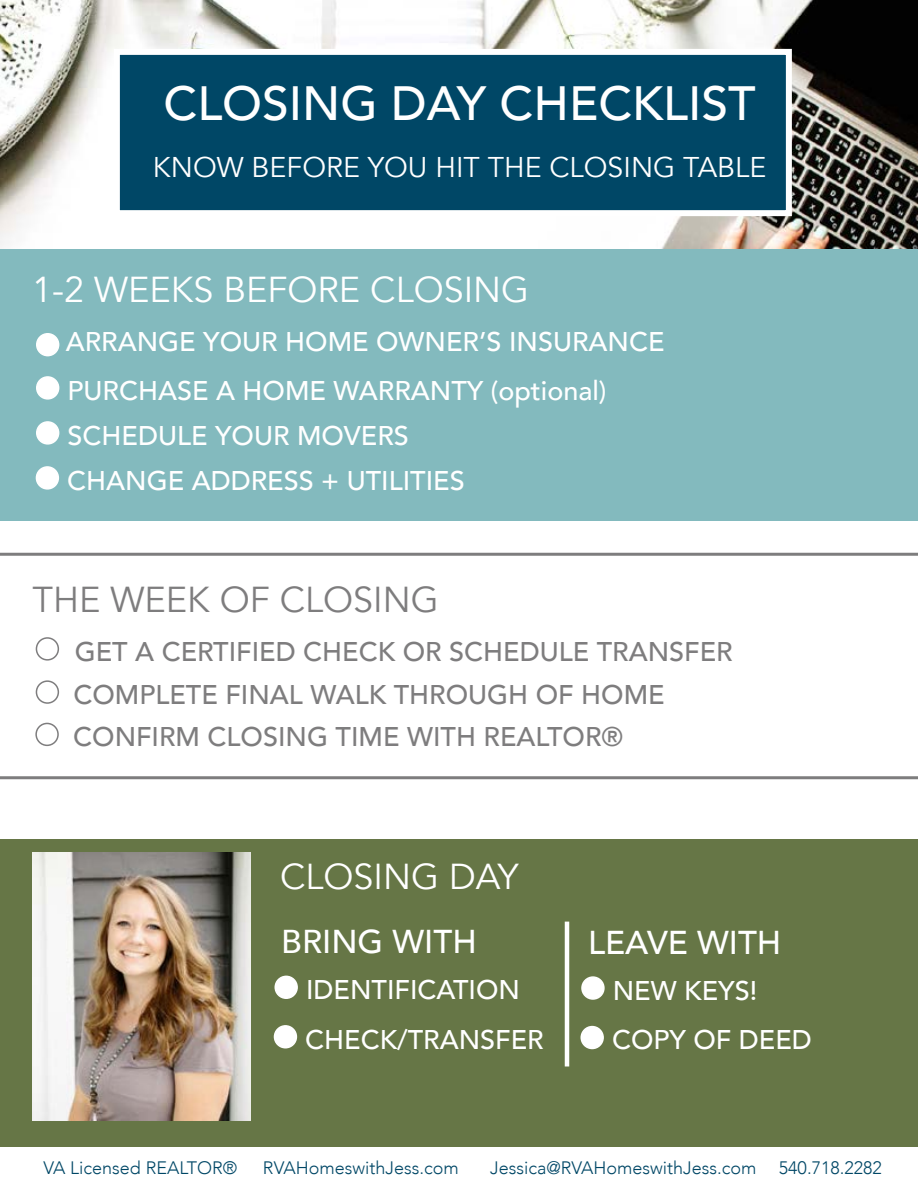
<style>
.page{position:relative;width:918px;height:1188px;background:#fff}
.page>*{position:absolute;margin:0;border:0;box-sizing:border-box;transform-origin:0 0}
.t1{font:500 48px "Avenir";color:#fff}
.t2{font:36px "Avenir";color:#fff}
.t3{font:36px "Avenir";color:#7e7d7e}
.t4{font:500 33px "Avenir";color:#fff}
.t5{font:28.5px "Avenir";color:#fff}
.t6{font:500 27px/49.5px "Avenir";color:#fff}
.t7{font:500 27px "Avenir";color:#7e7d7e}
.t8{font:300 18px "Avenir";color:#004766}
</style>
<div class="page">
<div style="left:1px;top:232px;width:917px;height:288px;background:#83babe"></div>
<img style="left:1px;top:0;width:917px;height:248px">
<div style="left:114px;top:49px;width:678px;height:167px;background:#004766;border:6px solid #fff"></div>
<div style="left:0;top:839px;width:918px;height:308px;background:#667646"></div>
<img style="left:32px;top:852px;width:219px;height:268px">
<div style="left:37px;top:334px;width:22px;height:22px;background:#fff;border-radius:50%"></div>
<div style="left:36px;top:333px;width:23px;height:23px;border:2px solid #fff;border-radius:50%"></div>
<div style="left:37px;top:377px;width:22px;height:22px;background:#fff;border-radius:50%"></div>
<div style="left:36px;top:376px;width:23px;height:24px;border:2px solid #fff;border-radius:50%"></div>
<div style="left:36px;top:637px;width:23px;height:24px;border:2px solid #7e7d7e;border-radius:50%"></div>
<div style="left:36px;top:680px;width:23px;height:24px;border:2px solid #7e7d7e;border-radius:50%"></div>
<div style="left:37px;top:422px;width:22px;height:22px;background:#fff;border-radius:50%"></div>
<div style="left:36px;top:421px;width:23px;height:24px;border:2px solid #fff;border-radius:50%"></div>
<div style="left:36px;top:467px;width:22px;height:22px;background:#fff;border-radius:50%"></div>
<div style="left:36px;top:466px;width:23px;height:24px;border:2px solid #fff;border-radius:50%"></div>
<div style="left:35px;top:723px;width:24px;height:23px;border:2px solid #7e7d7e;border-radius:50%"></div>
<div style="left:275px;top:976px;width:22px;height:22px;background:#fff;border-radius:50%"></div>
<div style="left:275px;top:976px;width:23px;height:23px;border:2px solid #fff;border-radius:50%"></div>
<div style="left:275px;top:1026px;width:21px;height:22px;background:#fff;border-radius:50%"></div>
<div style="left:274px;top:1025px;width:23px;height:23px;border:2px solid #fff;border-radius:50%"></div>
<hr style="left:565px;top:922px;width:4px;height:144px;background:#fff">
<div style="left:582px;top:977px;width:22px;height:22px;background:#fff;border-radius:50%"></div>
<div style="left:581px;top:976px;width:24px;height:24px;border:2px solid #fff;border-radius:50%"></div>
<div style="left:581px;top:1027px;width:22px;height:21px;background:#fff;border-radius:50%"></div>
<div style="left:580px;top:1026px;width:24px;height:23px;border:2px solid #fff;border-radius:50%"></div>
<hr style="left:0;top:553px;width:918px;height:3px;background:#7e7d7e">
<hr style="left:0;top:776px;width:918px;height:3px;background:#7e7d7e">
<h1 class="t1" style="left:164px;top:61px;width:594px">CLOSING DAY CHECKLIST</h1>
<p class="t5" style="left:153px;top:150px;width:615px">KNOW BEFORE YOU HIT THE CLOSING TABLE</p>
<h2 class="t2" style="left:32px;top:268px;width:499px">1-2 WEEKS BEFORE CLOSING</h2>
<p class="t6" style="left:66px;top:316px;width:600px;line-height:48.6px">ARRANGE YOUR HOME OWNER’S INSURANCE<br>PURCHASE A HOME WARRANTY (optional)</p>
<p class="t6" style="left:67px;top:411px;width:399px;line-height:45px">SCHEDULE YOUR MOVERS<br>CHANGE ADDRESS + UTILITIES</p>
<h2 class="t3" style="left:32px;top:578px;width:408px">THE WEEK OF CLOSING</h2>
<p class="t7" style="left:75px;top:628px;width:660px">GET A CERTIFIED CHECK OR SCHEDULE TRANSFER</p>
<p class="t7" style="left:74px;top:671px;width:593px">COMPLETE FINAL WALK THROUGH OF HOME</p>
<p class="t7" style="left:73px;top:713px;width:551px">CONFIRM CLOSING TIME WITH REALTOR®</p>
<h2 class="t2" style="left:280px;top:855px;width:240px">CLOSING DAY</h2>
<p class="t4" style="left:281px;top:913px;width:197px">BRING WITH</p>
<p class="t6" style="left:305px;top:963px;width:240px">IDENTIFICATION<br>CHECK/TRANSFER</p>
<p class="t4" style="left:588px;top:914px;width:195px">LEAVE WITH</p>
<p class="t6" style="left:612px;top:964px;width:201px">NEW KEYS!<br>COPY OF DEED</p>
<p class="t8" style="left:44px;top:1158px;width:195px">VA Licensed REALTOR®</p>
<p class="t8" style="left:263px;top:1157px;width:197px">RVAHomeswithJess.com</p>
<p class="t8" style="left:490px;top:1157px;width:393px">Jessica@RVAHomeswithJess.com 540.718.2282</p>
</div>
